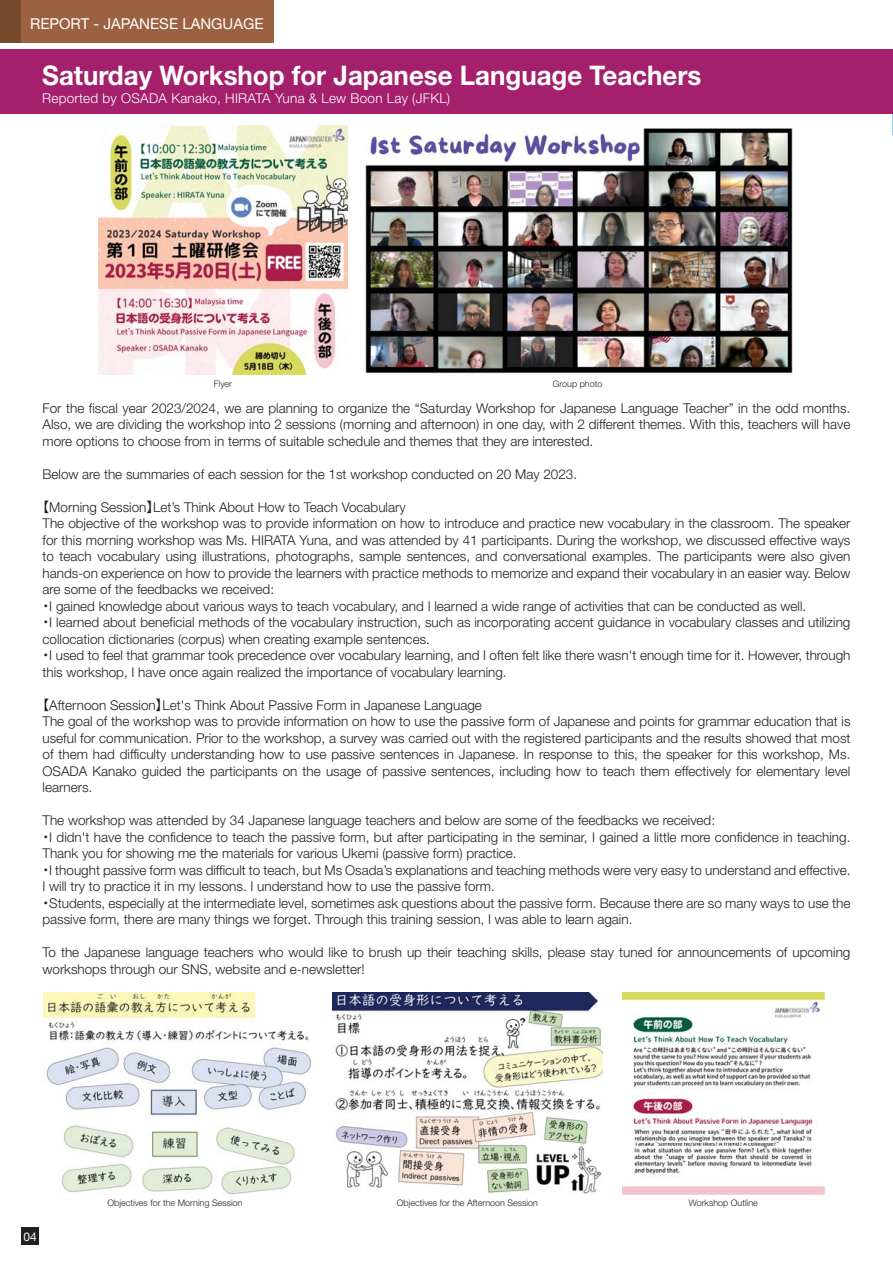
<style>
.page{position:relative;width:893px;height:1263px;background:#fff}
.page>*{position:absolute;margin:0;border:0;box-sizing:border-box;transform-origin:0 0}
.t1{font:700 27px "Helvetica Neue";color:#fff;scale:.96 1}
.t2{font:15px "Helvetica Neue";color:#fff}
.t3{font:300 13.5px/16.5px "Helvetica Neue";color:#231f20}
.t4{font:300 13.5px "Helvetica Neue";letter-spacing:.02em;color:#fff}
.t5{font:12px "Helvetica Neue";color:#fff}
.t6{font:300 9px "Helvetica Neue";color:#231f20}
.s1{font-family:"Koz Go Pr 6 N Regular 90 msp RKSJ H";font-weight:400}
</style>
<div class="page">
<img style="left:99px;top:126px;width:248px;height:248px">
<img style="left:366px;top:113px;width:426px;height:261px">
<div style="left:0;top:49px;width:893px;height:64px;background:#a4206d"></div>
<img style="left:333px;top:992px;width:269px;height:202px">
<img style="left:43px;top:992px;width:269px;height:202px">
<img style="left:622px;top:992px;width:202px;height:202px">
<div style="left:0;top:0;width:22px;height:43px;background:#784b2d"></div>
<div style="left:22px;top:0;width:252px;height:43px;background:#9b6140"></div>
<div style="left:22px;top:1228px;width:17px;height:17px;background:#231f20"></div>
<p class="t2" style="left:30px;top:18px;width:235px">REPORT - JAPANESE LANGUAGE</p>
<h1 class="t1" style="left:42px;top:65px;width:688px">Saturday Workshop for Japanese Language Teachers</h1>
<p class="t4" style="left:42px;top:93px;width:409px">Reported by OSADA Kanako, HIRATA Yuna &amp; Lew Boon Lay (JFKL)</p>
<p class="t6" style="left:214px;top:380px;width:20px">Flyer</p>
<p class="t6" style="left:553px;top:380px;width:51px">Group photo</p>
<p class="t3" style="left:43px;top:401px;width:809px;text-align:justify">For the fiscal year 2023/2024, we are planning to organize the “Saturday Workshop for Japanese Language Teacher” in the odd months.<br>Also, we are dividing the workshop into 2 sessions (morning and afternoon) in one day, with 2 different themes. With this, teachers will have more options to choose from in terms of suitable schedule and themes that they are interested.</p>
<p class="t3" style="left:43px;top:467px;width:536px">Below are the summaries of each session for the 1st workshop conducted on 20 May 2023.</p>
<p class="t3" style="left:36px;top:500px;width:816px"><span class="s1">【</span>Morning Session<span class="s1">】</span>Let’s Think About How to Teach Vocabulary<br>The objective of the workshop was to provide information on how to introduce and practice new vocabulary in the classroom. The speaker for this morning workshop was Ms. HIRATA Yuna, and was attended by 41 participants. During the workshop, we discussed effective ways to teach vocabulary using illustrations, photographs, sample sentences, and conversational examples. The participants were also given hands-on experience on how to provide the learners with practice methods to memorize and expand their vocabulary in an easier way. Below are some of the feedbacks we received:<br><span class="s1">・</span>I gained knowledge about various ways to teach vocabulary, and I learned a wide range of activities that can be conducted as well.<br><span class="s1">・</span>I learned about beneficial methods of the vocabulary instruction, such as incorporating accent guidance in vocabulary classes and utilizing collocation dictionaries (corpus) when creating example sentences.<br><span class="s1">・</span>I used to feel that grammar took precedence over vocabulary learning, and I often felt like there wasn't enough time for it. However, through this workshop, I have once again realized the importance of vocabulary learning.</p>
<p class="t3" style="left:43px;top:698px;width:809px;text-indent:-7px"><span class="s1">【</span>Afternoon Session<span class="s1">】</span>Let's Think About Passive Form in Japanese Language<br>The goal of the workshop was to provide information on how to use the passive form of Japanese and points for grammar education that is useful for communication. Prior to the workshop, a survey was carried out with the registered participants and the results showed that most of them had difficulty understanding how to use passive sentences in Japanese. In response to this, the speaker for this workshop, Ms.<br>OSADA Kanako guided the participants on the usage of passive sentences, including how to teach them effectively for elementary level learners.</p>
<p class="t3" style="left:39px;top:814px;width:813px">The workshop was attended by 34 Japanese language teachers and below are some of the feedbacks we received:<br><span class="s1">・</span>I didn't have the confidence to teach the passive form, but after participating in the seminar, I gained a little more confidence in teaching.<br>Thank you for showing me the materials for various Ukemi (passive form) practice.<br><span class="s1">・</span>I thought passive form was difficult to teach, but Ms Osada’s explanations and teaching methods were very easy to understand and effective.<br>I will try to practice it in my lessons. I understand how to use the passive form.<br><span class="s1">・</span>Students, especially at the intermediate level, sometimes ask questions about the passive form. Because there are so many ways to use the passive form, there are many things we forget. Through this training session, I was able to learn again.</p>
<p class="t3" style="left:43px;top:946px;width:809px">To the Japanese language teachers who would like to brush up their teaching skills, please stay tuned for announcements of upcoming workshops through our SNS, website and e-newsletter!</p>
<p class="t5" style="left:23px;top:1232px;width:15px">04</p>
<p class="t6" style="left:108px;top:1200px;width:137px">Objectives for the Morning Session</p>
<p class="t6" style="left:397px;top:1200px;width:143px">Objectives for the Afternoon Session</p>
<p class="t6" style="left:689px;top:1200px;width:71px">Workshop Outline</p>
</div>
